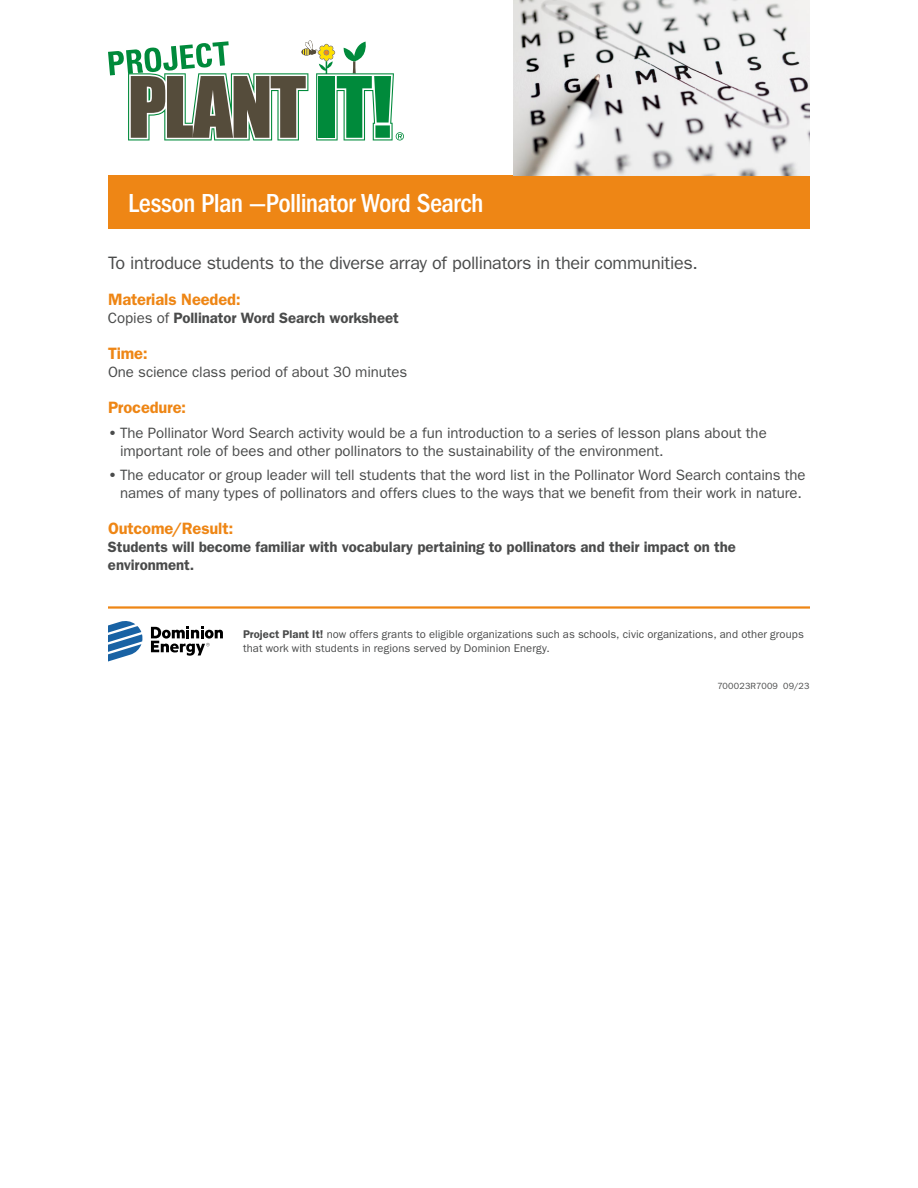
<style>
.page{position:relative;width:918px;height:1188px;background:#fff}
.page>*{position:absolute;margin:0;border:0;box-sizing:border-box;transform-origin:0 0}
.t1{font:500 condensed 27px "ITC Franklin Gothic Std";letter-spacing:-.025em;color:#fff}
.t2{font:18px "ITC Franklin Gothic Std";letter-spacing:-.015em;color:#4a4b4b}
.t3{font:600 16.5px "ITC Franklin Gothic Std";letter-spacing:-.005em;color:#ee8615}
.t4{font:15px/18px "ITC Franklin Gothic Std";letter-spacing:-.005em;color:#4a4b4b}
.t5{font:600 15px/18px "ITC Franklin Gothic Std";letter-spacing:-.005em;color:#4a4b4b}
.t6{font:11.25px/14.2px "ITC Franklin Gothic Std";letter-spacing:.005em;color:#4a4b4b}
.t7{font:9px "ITC Franklin Gothic Std";letter-spacing:.02em;color:#4a4b4b}
.s1{font-weight:400}
.s2{font-weight:600}
</style>
<div class="page">
<div style="left:108px;top:176px;width:702px;height:54px;background:#ee8615"></div>
<hr style="left:108px;top:606px;width:702px;height:3px;background:#ee8615">
<svg style="left:108px;top:621px;width:35px;height:41px"></svg>
<svg style="left:151px;top:627px;width:72px;height:29px"></svg>
<img style="left:513px;top:0;width:297px;height:176px">
<svg style="left:108px;top:41px;width:296px;height:99px"></svg>
<h1 class="t1" style="left:128px;top:188px;width:357px">Lesson Plan —Pollinator Word Search</h1>
<p class="t2" style="left:108px;top:252px;width:591px">To introduce students to the diverse array of pollinators in their communities.</p>
<p class="t3" style="left:108px;top:289px;width:134px">Materials Needed:</p>
<p class="t5" style="left:108px;top:309px;width:292px"><span class="s1">Copies of</span> Pollinator Word Search worksheet</p>
<p class="t3" style="left:108px;top:343px;width:41px">Time:</p>
<p class="t4" style="left:108px;top:363px;width:301px">One science class period of about 30 minutes</p>
<p class="t3" style="left:108px;top:397px;width:80px">Procedure:</p>
<p class="t4" style="left:120px;top:424px;width:648px;text-indent:-12px"><span class="s2">•</span> The Pollinator Word Search activity would be a fun introduction to a series of lesson plans about the important role of bees and other pollinators to the sustainability of the environment.</p>
<p class="t4" style="left:108px;top:466px;width:699px;text-align:center"><span class="s2">•</span> The educator or group leader will tell students that the word list in the Pollinator Word Search contains the names of many types of pollinators and offers clues to the ways that we benefit from their work in nature.</p>
<p class="t3" style="left:108px;top:519px;width:127px">Outcome/Result:</p>
<p class="t5" style="left:108px;top:538px;width:629px">Students will become familiar with vocabulary pertaining to pollinators and their impact on the environment.</p>
<p class="t6" style="left:243px;top:627px;width:562px"><span class="s2">Project Plant It!</span> now offers grants to eligible organizations such as schools, civic organizations, and other groups that work with students in regions served by Dominion Energy.</p>
<p class="t7" style="left:717px;top:680px;width:94px">700023R7009 09/23</p>
</div>
